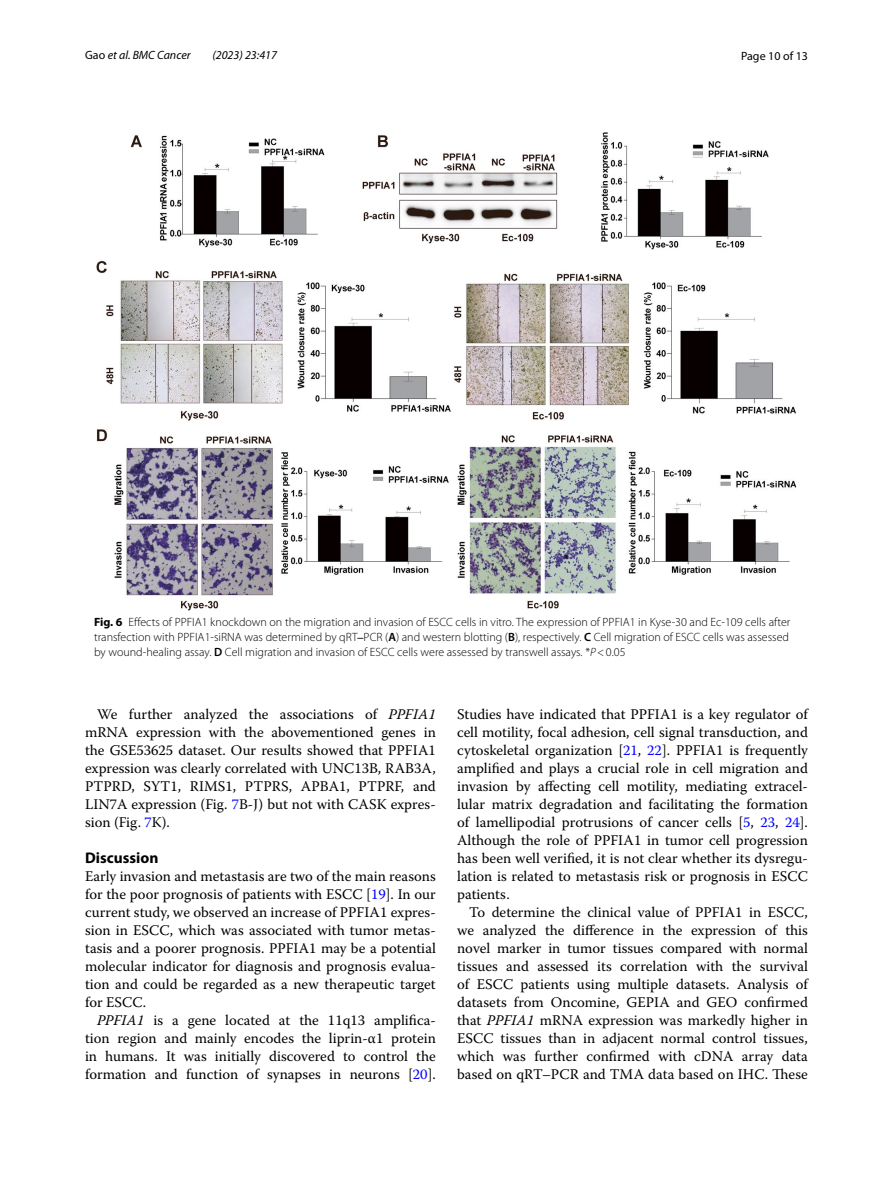
<style>
.page{position:relative;width:893px;height:1187px;background:#fff}
.page>*{position:absolute;margin:0;border:0;box-sizing:border-box;transform-origin:0 0}
.t1{font:700 15.45px "Myriad Pro";color:#000}
.t2{font:14.7px/18px "Warnock Pro";color:#000;text-align:justify}
.t3{font:300 12px/15px "Myriad Pro";color:#000;text-align:justify}
.t4{font:italic 12px "Myriad Pro";color:#000}
.t5{font:12px "Myriad Pro";color:#000}
.s1{font-style:normal}
.s2{font-weight:700}
.s3{font-style:italic}
.s4{font-family:"STIX Math";font-weight:400}
.s5{font-weight:600}
.s6{color:#00f}
</style>
<div class="page">
<img style="left:96px;top:133px;width:701px;height:478px">
<p class="t4" style="left:85px;top:48px;width:107px"><span class="s1">Gao</span> et al. BMC Cancer</p>
<p class="t4" style="left:212px;top:48px;width:66px">(2023) 23:417</p>
<p class="t5" style="left:741px;top:48px;width:68px">Page 10 of 13</p>
<p class="t3" style="left:94px;top:614px;width:698px"><span class="s2">Fig. 6</span> Effects of PPFIA1 knockdown on the migration and invasion of ESCC cells in vitro<span class="s3">.</span> The expression of PPFIA1 in Kyse-30 and Ec-109 cells after transfection with PPFIA1-siRNA was determined by qRT<span class="s4">‒</span>PCR (<span class="s5">A</span>) and western blotting (<span class="s5">B</span>), respectively. <span class="s5">C</span> Cell migration of ESCC cells was assessed by wound-healing assay. <span class="s5">D</span> Cell migration and invasion of ESCC cells were assessed by transwell assays. *<span class="s3">P</span>&lt;0.05</p>
<p class="t2" style="left:85px;top:705px;width:352px;text-indent:12px">We further analyzed the associations of <span class="s3">PPFIA1 </span>mRNA expression with the abovementioned genes in the GSE53625 dataset. Our results showed that PPFIA1 expression was clearly correlated with UNC13B, RAB3A, PTPRD, SYT1, RIMS1, PTPRS, APBA1, PTPRF, and LIN7A expression (Fig. <span class="s6">7</span>B-J) but not with CASK expres&shy;sion (Fig. <span class="s6">7</span>K).</p>
<p class="t1" style="left:85px;top:847px;width:75px">Discussion</p>
<p class="t2" style="left:85px;top:867px;width:352px">Early invasion and metastasis are two of the main reasons for the poor prognosis of patients with ESCC [<span class="s6">19</span>]. In our current study, we observed an increase of PPFIA1 expres&shy;sion in ESCC, which was associated with tumor metas&shy;tasis and a poorer prognosis. PPFIA1 may be a potential molecular indicator for diagnosis and prognosis evalua&shy;tion and could be regarded as a new therapeutic target for ESCC.</p>
<p class="t2" style="left:85px;top:1011px;width:352px;text-indent:12px"><span class="s3">PPFIA1</span> is a gene located at the 11q13 amplifica&shy;tion region and mainly encodes the liprin-α1 protein in humans. It was initially discovered to control the formation and function of synapses in neurons [<span class="s6">20</span>].</p>
<p class="t2" style="left:457px;top:705px;width:352px">Studies have indicated that PPFIA1 is a key regulator of cell motility, focal adhesion, cell signal transduction, and cytoskeletal organization [<span class="s6">21</span>, <span class="s6">22</span>]. PPFIA1 is frequently amplified and plays a crucial role in cell migration and invasion by affecting cell motility, mediating extracel&shy;lular matrix degradation and facilitating the formation of lamellipodial protrusions of cancer cells [<span class="s6">5</span>, <span class="s6">23</span>, <span class="s6">24</span>].<br>Although the role of PPFIA1 in tumor cell progression has been well verified, it is not clear whether its dysregu&shy;lation is related to metastasis risk or prognosis in ESCC patients.</p>
<p class="t2" style="left:457px;top:903px;width:352px;text-indent:12px">To determine the clinical value of PPFIA1 in ESCC, we analyzed the difference in the expression of this novel marker in tumor tissues compared with normal tissues and assessed its correlation with the survival of ESCC patients using multiple datasets. Analysis of datasets from Oncomine, GEPIA and GEO confirmed that <span class="s3">PPFIA1</span> mRNA expression was markedly higher in ESCC tissues than in adjacent normal control tissues, which was further confirmed with cDNA array data based on qRT–PCR and TMA data based on IHC. These</p>
</div>
